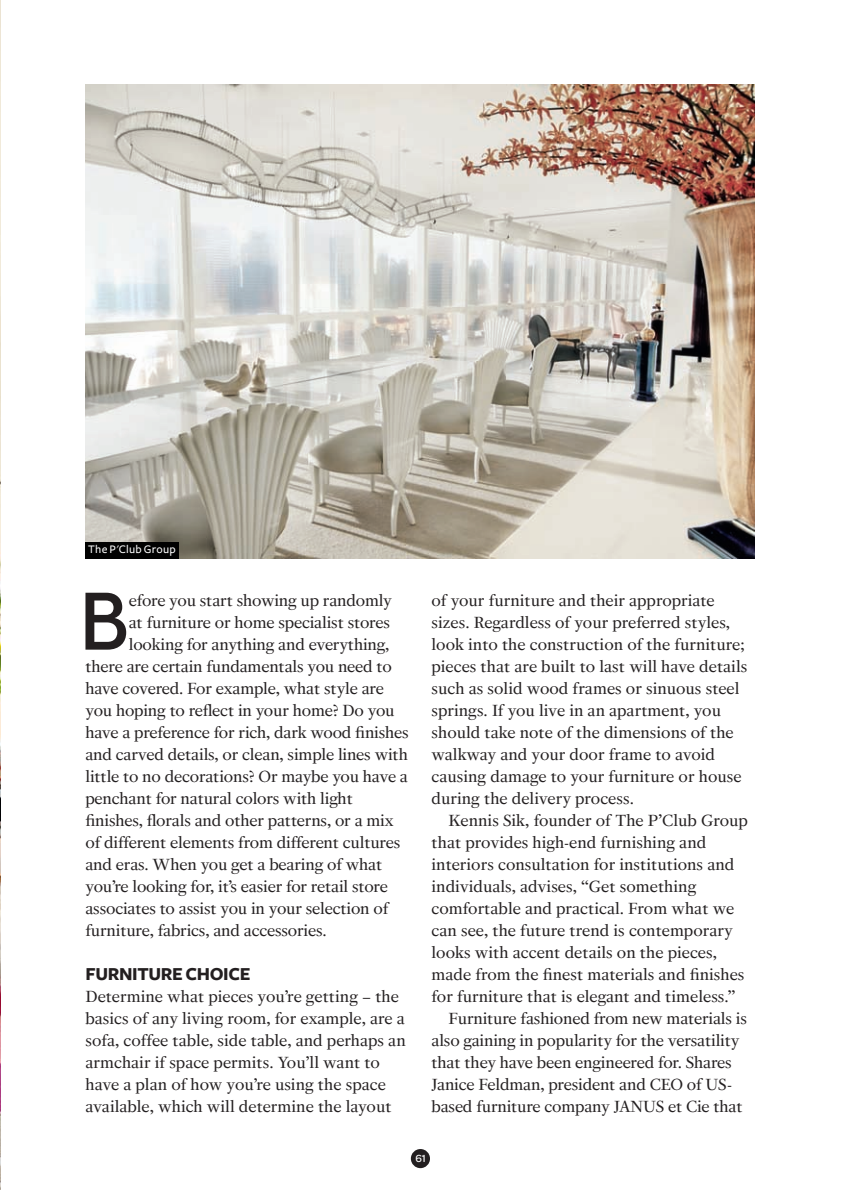
<style>
.page{position:relative;width:841px;height:1190px;background:#fff}
.page>*{position:absolute;margin:0;border:0;box-sizing:border-box;transform-origin:0 0}
.t1{font:600 83.8px "Neutra Text TF";color:#231f20}
.t2{font:19px/22px "Corundum News O1";letter-spacing:-.01em;color:#231f20}
.t3{font:500 12px "Freight Sans";letter-spacing:.015em;color:#fff}
.t4{font:500 11px "Omnes";color:#fff}
.s1{font-family:"Freight Sans";font-weight:700}
</style>
<div class="page">
<div style="left:411px;top:1149px;width:19px;height:19px;background:#231f20;border-radius:50%"></div>
<img style="left:0;top:0;width:1px;height:1190px">
<img style="left:85px;top:85px;width:669px;height:473px">
<div style="left:85px;top:542px;width:94px;height:16px;background:#010101"></div>
<p class="t3" style="left:88px;top:545px;width:89px">The P'Club Group</p>
<p class="t1" style="left:79px;top:589px;width:52px">B</p>
<p class="t2" style="left:129px;top:591px;width:264px">efore you start showing up randomly</p>
<p class="t2" style="left:129px;top:613px;width:263px">at furniture or home specialist stores</p>
<p class="t2" style="left:129px;top:635px;width:262px">looking for anything and everything,</p>
<p class="t2" style="left:85px;top:657px;width:308px">there are certain fundamentals you need to</p>
<p class="t2" style="left:85px;top:679px;width:300px">have covered. For example, what style are</p>
<p class="t2" style="left:85px;top:701px;width:310px">you hoping to reflect in your home? Do you</p>
<p class="t2" style="left:85px;top:723px;width:325px">have a preference for rich, dark wood finishes</p>
<p class="t2" style="left:85px;top:745px;width:324px">and carved details, or clean, simple lines with</p>
<p class="t2" style="left:85px;top:767px;width:324px">little to no decorations? Or maybe you have a</p>
<p class="t2" style="left:85px;top:789px;width:269px">penchant for natural colors with light</p>
<p class="t2" style="left:85px;top:811px;width:309px">finishes, florals and other patterns, or a mix</p>
<p class="t2" style="left:85px;top:833px;width:316px">of different elements from different cultures</p>
<p class="t2" style="left:85px;top:855px;width:298px">and eras. When you get a bearing of what</p>
<p class="t2" style="left:85px;top:877px;width:304px">you’re looking for, it’s easier for retail store</p>
<p class="t2" style="left:85px;top:899px;width:304px">associates to assist you in your selection of</p>
<p class="t2" style="left:85px;top:921px;width:243px">furniture, fabrics, and accessories.</p>
<p class="t2" style="left:85px;top:965px;width:322px"><span class="s1">FURNITURE CHOICE<br></span>Determine what pieces you’re getting – the basics of any living room, for example, are a sofa, coffee table, side table, and perhaps an armchair if space permits. You’ll want to have a plan of how you’re using the space available, which will determine the layout</p>
<p class="t2" style="left:431px;top:591px;width:285px">of your furniture and their appropriate</p>
<p class="t2" style="left:431px;top:613px;width:300px">sizes. Regardless of your preferred styles,</p>
<p class="t2" style="left:431px;top:635px;width:314px">look into the construction of the furniture;</p>
<p class="t2" style="left:431px;top:657px;width:317px">pieces that are built to last will have details</p>
<p class="t2" style="left:431px;top:679px;width:309px">such as solid wood frames or sinuous steel</p>
<p class="t2" style="left:431px;top:701px;width:291px">springs. If you live in an apartment, you</p>
<p class="t2" style="left:431px;top:723px;width:304px">should take note of the dimensions of the</p>
<p class="t2" style="left:431px;top:745px;width:285px">walkway and your door frame to avoid</p>
<p class="t2" style="left:431px;top:767px;width:311px">causing damage to your furniture or house</p>
<p class="t2" style="left:431px;top:789px;width:204px">during the delivery process.</p>
<p class="t2" style="left:448px;top:811px;width:301px">Kennis Sik, founder of The P’Club Group</p>
<p class="t2" style="left:431px;top:833px;width:276px">that provides high-end furnishing and</p>
<p class="t2" style="left:431px;top:855px;width:304px">interiors consultation for institutions and</p>
<p class="t2" style="left:431px;top:877px;width:266px">individuals, advises, “Get something</p>
<p class="t2" style="left:431px;top:899px;width:304px">comfortable and practical. From what we</p>
<p class="t2" style="left:431px;top:921px;width:303px">can see, the future trend is contemporary</p>
<p class="t2" style="left:431px;top:943px;width:287px">looks with accent details on the pieces,</p>
<p class="t2" style="left:431px;top:965px;width:314px">made from the finest materials and finishes</p>
<p class="t2" style="left:431px;top:987px;width:305px">for furniture that is elegant and timeless.”</p>
<p class="t2" style="left:448px;top:1009px;width:300px">Furniture fashioned from new materials is</p>
<p class="t2" style="left:431px;top:1031px;width:309px">also gaining in popularity for the versatility</p>
<p class="t2" style="left:431px;top:1053px;width:302px">that they have been engineered for. Shares</p>
<p class="t2" style="left:431px;top:1075px;width:302px">Janice Feldman, president and CEO of US-</p>
<p class="t2" style="left:431px;top:1097px;width:312px">based furniture company JANUS et Cie that</p>
<p class="t4" style="left:415px;top:1154px;width:12px">61</p>
</div>
